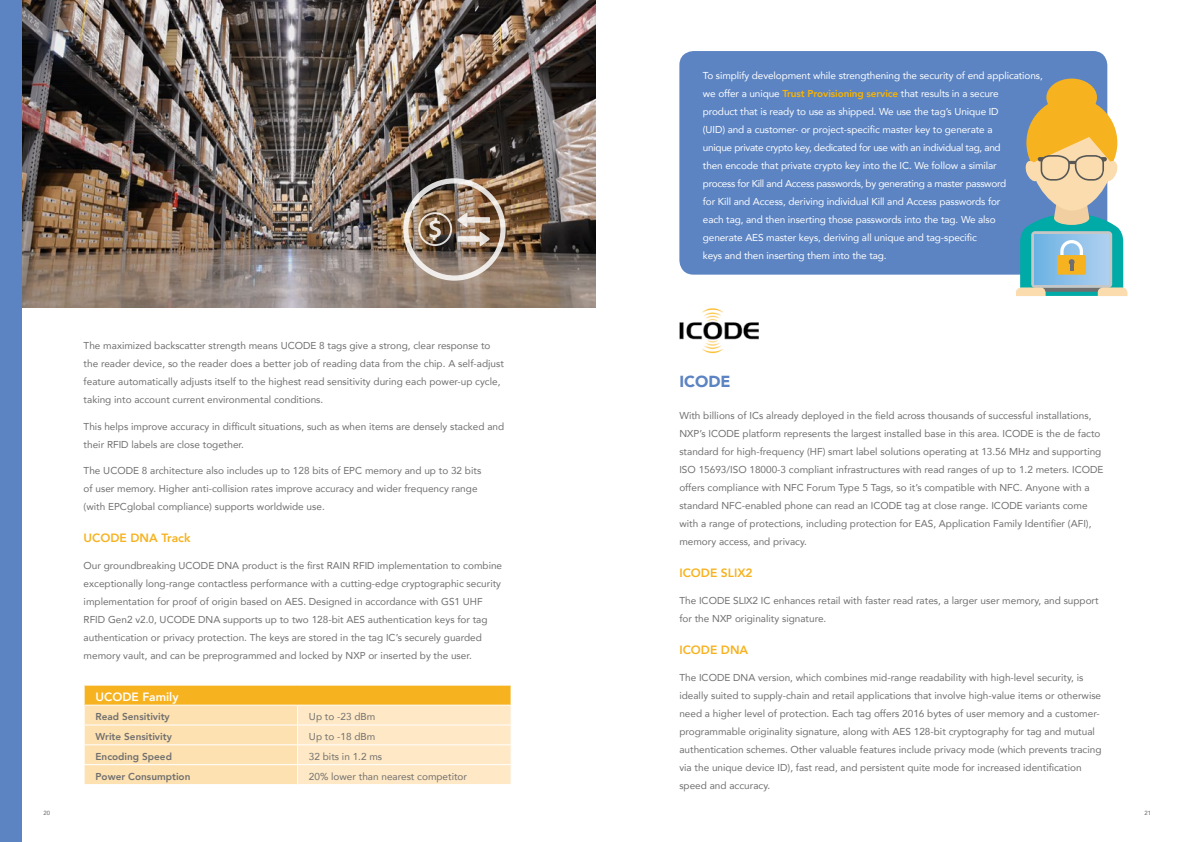
<style>
.page{position:relative;width:1191px;height:842px;background:#fff}
.page>*{position:absolute;margin:0;border:0;box-sizing:border-box;transform-origin:0 0}
.t1{font:900 16px "Avenir";color:#5c84c3}
.t2{font:800 12px "Avenir";color:#f6b21f}
.t3{font:800 12px "Avenir";color:#fff}
.t4{font:10px/18px "Avenir";color:#706f6f}
.t5{font:10px/18px "Avenir";letter-spacing:-.01em;color:#fff}
.t6{font:800 10px "Avenir";color:#706f6f}
.t7{font:500 6px "Avenir";color:#706f6f}
.s1{font-weight:800;color:#fab400}
</style>
<div class="page">
<svg style="left:84px;top:686px;width:427px;height:98px"></svg>
<div style="left:679px;top:51px;width:428px;height:224px;background:#5c84c3;border-radius:14px"></div>
<div style="left:1046px;top:79px;width:51px;height:37px;background:#f6b21f;border-radius:50%"></div>
<svg style="left:1016px;top:97px;width:111px;height:199px"></svg>
<img style="left:679px;top:308px;width:80px;height:46px">
<img style="left:21px;top:0;width:574px;height:308px">
<div style="left:0;top:0;width:21px;height:842px;background:#5c84c3"></div>
<img style="left:403px;top:178px;width:102px;height:103px">
<p class="t4" style="left:84px;top:336px;width:422px">The maximized backscatter strength means UCODE 8 tags give a strong, clear response to the reader device, so the reader does a better job of reading data from the chip. A self-adjust feature automatically adjusts itself to the highest read sensitivity during each power-up cycle, taking into account current environmental conditions.</p>
<p class="t4" style="left:84px;top:417px;width:422px">This helps improve accuracy in difficult situations, such as when items are densely stacked and their RFID labels are close together.</p>
<p class="t4" style="left:84px;top:461px;width:399px">The UCODE 8 architecture also includes up to 128 bits of EPC memory and up to 32 bits of user memory. Higher anti-collision rates improve accuracy and wider frequency range (with EPCglobal compliance) supports worldwide use.</p>
<p class="t2" style="left:84px;top:529px;width:108px">UCODE DNA Track</p>
<p class="t4" style="left:84px;top:556px;width:420px">Our groundbreaking UCODE DNA product is the first RAIN RFID implementation to combine exceptionally long-range contactless performance with a cutting-edge cryptographic security implementation for proof of origin based on AES. Designed in accordance with GS1 UHF RFID Gen2 v2.0, UCODE DNA supports up to two 128-bit AES authentication keys for tag authentication or privacy protection. The keys are stored in the tag IC’s securely guarded memory vault, and can be preprogrammed and locked by NXP or inserted by the user.</p>
<p class="t3" style="left:95px;top:688px;width:85px">UCODE Family</p>
<p class="t6" style="left:95px;top:709px;width:76px">Read Sensitivity</p>
<p class="t4" style="left:309px;top:707px;width:68px">Up to -23 dBm</p>
<p class="t6" style="left:95px;top:729px;width:78px">Write Sensitivity</p>
<p class="t4" style="left:309px;top:727px;width:68px">Up to -18 dBm</p>
<p class="t6" style="left:95px;top:748px;width:78px">Encoding Speed</p>
<p class="t4" style="left:309px;top:747px;width:75px">32 bits in 1.2 ms</p>
<p class="t6" style="left:95px;top:768px;width:96px">Power Consumption</p>
<p class="t4" style="left:309px;top:767px;width:160px">20% lower than nearest competitor</p>
<p class="t5" style="left:703px;top:66px;width:341px">To simplify development while strengthening the security of end applications, we offer a unique <span class="s1">Trust Provisioning service</span> that results in a secure<br>product that is ready to use as shipped. We use the tag’s Unique ID<br>(UID) and a customer- or project-specific master key to generate a<br>unique private crypto key, dedicated for use with an individual tag, and<br>then encode that private crypto key into the IC. We follow a similar<br>process for Kill and Access passwords, by generating a master password<br>for Kill and Access, deriving individual Kill and Access passwords for<br>each tag, and then inserting those passwords into the tag. We also<br>generate AES master keys, deriving all unique and tag-specific<br>keys and then inserting them into the tag.</p>
<h1 class="t1" style="left:679px;top:368px;width:53px">ICODE</h1>
<p class="t4" style="left:679px;top:406px;width:425px">With billions of ICs already deployed in the field across thousands of successful installations, NXP’s ICODE platform represents the largest installed base in this area. ICODE is the de facto standard for high-frequency (HF) smart label solutions operating at 13.56 MHz and supporting ISO 15693/ISO 18000-3 compliant infrastructures with read ranges of up to 1.2 meters. ICODE offers compliance with NFC Forum Type 5 Tags, so it’s compatible with NFC. Anyone with a standard NFC-enabled phone can read an ICODE tag at close range. ICODE variants come with a range of protections, including protection for EAS, Application Family Identifier (AFI), memory access, and privacy.</p>
<p class="t2" style="left:679px;top:564px;width:75px">ICODE SLIX2</p>
<p class="t4" style="left:679px;top:591px;width:421px">The ICODE SLIX2 IC enhances retail with faster read rates, a larger user memory, and support for the NXP originality signature.</p>
<p class="t2" style="left:679px;top:640px;width:70px">ICODE DNA</p>
<p class="t4" style="left:679px;top:668px;width:423px">The ICODE DNA version, which combines mid-range readability with high-level security, is ideally suited to supply-chain and retail applications that involve high-value items or otherwise need a higher level of protection. Each tag offers 2016 bytes of user memory and a customer&shy;programmable originality signature, along with AES 128-bit cryptography for tag and mutual authentication schemes. Other valuable features include privacy mode (which prevents tracing via the unique device ID), fast read, and persistent quite mode for increased identification speed and accuracy.</p>
<p class="t7" style="left:43px;top:807px;width:8px">20</p>
<p class="t7" style="left:1144px;top:807px;width:8px">21</p>
</div>
